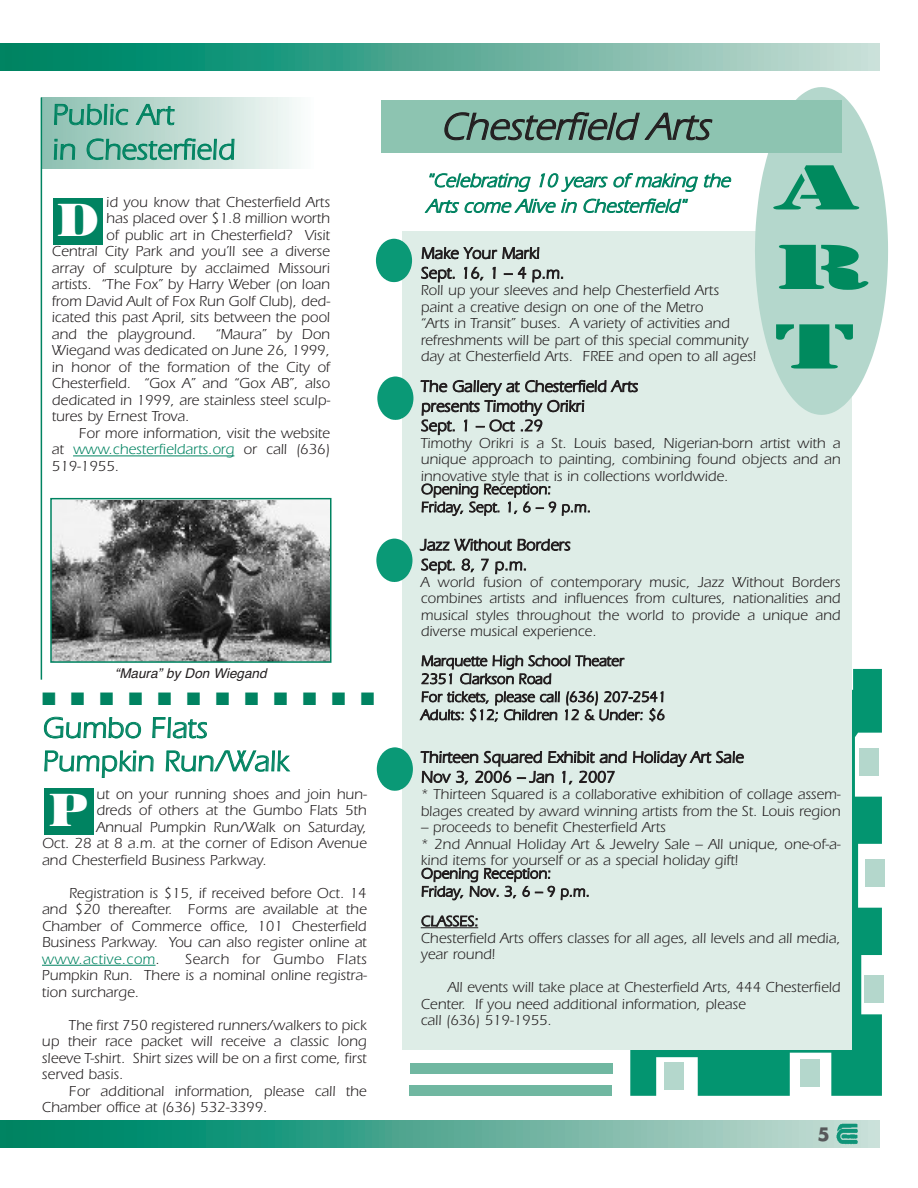
<style>
.page{position:relative;width:918px;height:1188px;background:#fff}
.page>*{position:absolute;margin:0;border:0;box-sizing:border-box;transform-origin:0 0}
.t1{font:800 45px "Tiffany";color:#fff;scale:.96 1}
.t2{font:italic 39px "Itc Eras";letter-spacing:.005em;color:#231f20}
.t3{font:30px/34.8px "Itc Eras";color:#008361}
.t4{font:italic 19.5px/25.5px "Itc Eras";color:#008361}
.t5{font:18px "Zapf Dingbats";color:#008361}
.t6{font:700 18px "Futura";color:#57585a}
.t7{font:16.5px/19.8px "Itc Eras";color:#231f20}
.t8{font:15px/16.5px "Itc Eras";color:#231f20}
.t9{font:italic 13.5px "Helvetica";color:#231f20}
.s1{color:#008361}
</style>
<div class="page">
<div style="left:41px;top:98px;width:273px;height:71px;background:linear-gradient(to right,#8bbeaf,#f9fbfa)"></div>
<svg style="left:0;top:1121px;width:880px;height:27px;background:#53aa95"></svg>
<img style="left:836px;top:1123px;width:23px;height:22px">
<svg style="left:0;top:44px;width:880px;height:27px;background:#55ab97"></svg>
<hr style="left:73px;top:456px;width:161px;height:1px;background:#008361">
<hr style="left:41px;top:98px;width:1px;height:582px;background:#008361">
<div style="left:54px;top:198px;width:49px;height:46px;background:#008361"></div>
<img style="left:53px;top:501px;width:276px;height:159px">
<div style="left:50px;top:498px;width:282px;height:165px;border:2px solid #008361"></div>
<div style="left:411px;top:1064px;width:202px;height:10px;background:#70b7a1"></div>
<div style="left:409px;top:1085px;width:203px;height:10px;background:#70b7a1"></div>
<svg style="left:630px;top:669px;width:252px;height:427px;fill:#039570"></svg>
<div style="left:859px;top:748px;width:20px;height:28px;background:#b4d7cc"></div>
<div style="left:865px;top:859px;width:19px;height:28px;background:#b4d7cc"></div>
<div style="left:864px;top:975px;width:20px;height:28px;background:#b4d7cc"></div>
<div style="left:800px;top:1059px;width:19px;height:28px;background:#b4d7cc"></div>
<div style="left:664px;top:1062px;width:20px;height:28px;background:#b4d7cc"></div>
<div style="left:402px;top:231px;width:450px;height:818px;background:#deede7"></div>
<svg style="left:755px;top:87px;width:133px;height:328px;fill:#b4d7cc"></svg>
<div style="left:382px;top:100px;width:460px;height:53px;background:#8dc4b1"></div>
<svg style="left:773px;top:165px;width:86px;height:44px;background:#60b398"></svg>
<svg style="left:779px;top:245px;width:89px;height:45px;background:#3ca383"></svg>
<svg style="left:776px;top:324px;width:77px;height:45px;background:#58af94"></svg>
<hr style="left:421px;top:927px;width:57px;height:1px;background:#231f20">
<hr style="left:42px;top:965px;width:114px;height:1px;background:#008361">
<div style="left:44px;top:788px;width:49px;height:47px;background:#008361"></div>
<svg style="left:376px;top:239px;width:36px;height:43px"></svg>
<svg style="left:377px;top:377px;width:36px;height:43px"></svg>
<svg style="left:376px;top:539px;width:36px;height:43px"></svg>
<svg style="left:377px;top:747px;width:36px;height:44px"></svg>
<h3 class="t3" style="left:52px;top:100px;width:185px">Public Art<br>in Chesterfield</h3>
<p class="t8" style="left:106px;top:195px;width:225px">id you know that Chesterfield Arts</p>
<p class="t8" style="left:106px;top:212px;width:225px">has placed over $1.8 million worth</p>
<p class="t8" style="left:106px;top:228px;width:225px">of public art in Chesterfield? Visit</p>
<p class="t8" style="left:52px;top:245px;width:280px">Central City Park and you’ll see a diverse</p>
<p class="t8" style="left:52px;top:261px;width:280px">array of sculpture by acclaimed Missouri</p>
<p class="t8" style="left:52px;top:278px;width:280px">artists. “The Fox” by Harry Weber (on loan</p>
<p class="t8" style="left:52px;top:294px;width:280px">from David Ault of Fox Run Golf Club), ded-</p>
<p class="t8" style="left:52px;top:311px;width:280px">icated this past April, sits between the pool</p>
<p class="t8" style="left:52px;top:327px;width:146px">and the playground.</p>
<h1 class="t1" style="left:58px;top:194px;width:44px">D</h1>
<p class="t8" style="left:52px;top:327px;width:280px;text-align:justify;text-indent:164px">“Maura” by Don Wiegand was dedicated on June 26, 1999, in honor of the formation of the City of Chesterfield. “Gox A” and “Gox AB”, also dedicated in 1999, are stainless steel sculp&shy;tures by Ernest Trova.</p>
<p class="t8" style="left:52px;top:426px;width:280px;text-align:justify;text-indent:27px">For more information, visit the website at <span class="s1">www.chesterfieldarts.org</span> or call (636)<br>519-1955.</p>
<p class="t9" style="left:115px;top:665px;width:157px">“Maura” by Don Wiegand</p>
<p class="t5" style="left:42px;top:688px;width:334px">■■■■■■■■■■■■</p>
<h3 class="t3" style="left:42px;top:714px;width:248px;line-height:33.3px">Gumbo Flats<br>Pumpkin Run/Walk</h3>
<p class="t8" style="left:96px;top:787px;width:272px">ut on your running shoes and join hun-</p>
<p class="t8" style="left:96px;top:804px;width:272px">dreds of others at the Gumbo Flats 5th</p>
<p class="t8" style="left:96px;top:820px;width:272px">Annual Pumpkin Run/Walk on Saturday,</p>
<p class="t8" style="left:42px;top:837px;width:326px">Oct. 28 at 8 a.m. at the corner of Edison Avenue</p>
<p class="t8" style="left:42px;top:853px;width:226px">and Chesterfield Business Parkway.</p>
<p class="t8" style="left:42px;top:886px;width:326px;text-align:justify;text-indent:27px">Registration is $15, if received before Oct. 14 and $20 thereafter. Forms are available at the Chamber of Commerce office, 101 Chesterfield Business Parkway. You can also register online at <span class="s1">www.active.com</span>.</p>
<h1 class="t1" style="left:50px;top:784px;width:39px">P</h1>
<p class="t8" style="left:42px;top:952px;width:326px;text-align:justify;text-indent:143px">Search for Gumbo Flats Pumpkin Run. There is a nominal online registra&shy;tion surcharge.</p>
<p class="t8" style="left:42px;top:1018px;width:326px;text-align:justify;text-indent:27px">The first 750 registered runners/walkers to pick up their race packet will receive a classic long sleeve T-shirt. Shirt sizes will be on a first come, first served basis.</p>
<p class="t8" style="left:42px;top:1084px;width:326px;text-indent:27px">For additional information, please call the<br>Chamber office at (636) 532-3399.</p>
<h2 class="t2" style="left:440px;top:113px;width:278px">Chesterfield Arts</h2>
<h3 class="t4" style="left:426px;top:170px;width:308px">"Celebrating 10 years of making the<br>Arts come Alive in Chesterfield"</h3>
<p class="t7" style="left:421px;top:245px;width:145px">Make Your Mark!<br>Sept. 16, 1 – 4 p.m.</p>
<p class="t8" style="left:421px;top:283px;width:337px">Roll up your sleeves and help Chesterfield Arts<br>paint a creative design on one of the Metro<br>“Arts in Transit” buses. A variety of activities and refreshments will be part of this special community day at Chesterfield Arts. FREE and open to all ages!</p>
<p class="t7" style="left:421px;top:378px;width:218px">The Gallery at Chesterfield Arts presents Timothy Orikri<br>Sept. 1 – Oct .29</p>
<p class="t8" style="left:421px;top:436px;width:421px;text-align:justify">Timothy Orikri is a St. Louis based, Nigerian-born artist with a unique approach to painting, combining found objects and an innovative style that is in collections worldwide.</p>
<p class="t8" style="left:421px;top:482px;width:171px;line-height:18px">Opening Reception:<br>Friday, Sept. 1, 6 – 9 p.m.</p>
<p class="t7" style="left:421px;top:537px;width:151px">Jazz Without Borders<br>Sept. 8, 7 p.m.</p>
<p class="t8" style="left:421px;top:575px;width:421px;text-align:justify">A world fusion of contemporary music, Jazz Without Borders combines artists and influences from cultures, nationalities and musical styles throughout the world to provide a unique and diverse musical experience.</p>
<p class="t8" style="left:421px;top:653px;width:247px;line-height:18px">Marquette High School Theater<br>2351 Clarkson Road<br>For tickets, please call (636) 207-2541<br>Adults: $12; Children 12 &amp; Under: $6</p>
<p class="t7" style="left:421px;top:749px;width:324px">Thirteen Squared Exhibit and Holiday Art Sale<br>Nov 3, 2006 – Jan 1, 2007</p>
<p class="t8" style="left:421px;top:788px;width:422px">* Thirteen Squared is a collaborative exhibition of collage assem&shy;blages created by award winning artists from the St. Louis region</p>
<p class="t8" style="left:421px;top:821px;width:422px">– proceeds to benefit Chesterfield Arts<br>* 2nd Annual Holiday Art &amp; Jewelry Sale – All unique, one-of-a&shy;kind items for yourself or as a special holiday gift!</p>
<p class="t8" style="left:421px;top:866px;width:170px;line-height:18px">Opening Reception:<br>Friday, Nov. 3, 6 – 9 p.m.</p>
<p class="t8" style="left:421px;top:914px;width:421px">CLASSES:<br>Chesterfield Arts offers classes for all ages, all levels and all media, year round!</p>
<p class="t8" style="left:421px;top:981px;width:421px;text-indent:27px">All events will take place at Chesterfield Arts, 444 Chesterfield<br>Center. If you need additional information, please<br>call (636) 519-1955.</p>
<p class="t6" style="left:817px;top:1126px;width:14px">5</p>
</div>
